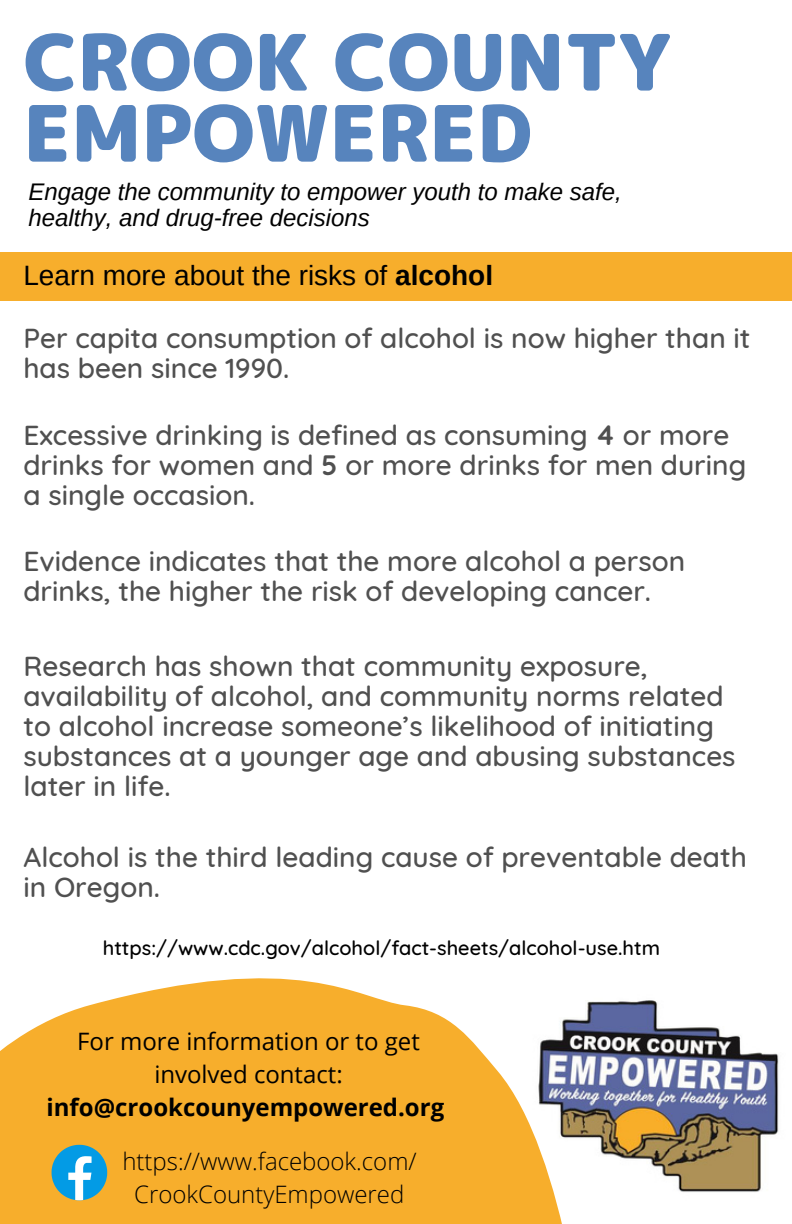
<style>
.page{position:relative;width:792px;height:1224px;background:#fff}
.page>*{position:absolute;margin:0;border:0;box-sizing:border-box;transform-origin:0 0}
.t1{font:77.6px/71px "rounded mplus 1 p black";color:#5784bd}
.t2{font:500 28px/30px "Quicksand";color:#505050}
.t3{font:28px "Arimo";color:#000}
.t4{font:italic 24px/25.6px "Arimo";color:#000}
.t5{font:300 24px/33px "Open Sans";color:#000;text-align:center}
.t6{font:24px/33px "Open Sans";color:#000;text-align:center}
.t7{font:700 24px "Open Sans";color:#000}
.t8{font:500 20px "Quicksand";color:#000}
.s1{font-weight:700}
</style>
<div class="page">
<img style="left:593px;top:1000px;width:186px;height:192px">
<svg style="left:0;top:978px;width:593px;height:246px;fill:#f7ae2c"></svg>
<svg style="left:52px;top:1145px;width:55px;height:55px;background:#5cafc4"></svg>
<div style="left:0;top:252px;width:792px;height:48px;background:#f7ae2c"></div>
<p class="t1" style="left:23px;top:26px;width:649px">CROOK COUNTY<br>EMPOWERED</p>
<p class="t4" style="left:28px;top:179px;width:595px">Engage the community to empower youth to make safe, healthy, and drug-free decisions</p>
<p class="t3" style="left:23px;top:260px;width:471px">Learn more about the risks of <span class="s1">alcohol</span></p>
<p class="t2" style="left:23px;top:322px;width:729px">Per capita consumption of alcohol is now higher than it has been since 1990.</p>
<p class="t2" style="left:23px;top:420px;width:724px">Excessive drinking is defined as consuming <span class="s1">4</span> or more drinks for women and <span class="s1">5</span> or more drinks for men during a single occasion.</p>
<p class="t2" style="left:23px;top:545px;width:663px">Evidence indicates that the more alcohol a person drinks, the higher the risk of developing cancer.</p>
<p class="t2" style="left:23px;top:650px;width:714px">Research has shown that community exposure, availability of alcohol, and community norms related to alcohol increase someone’s likelihood of initiating substances at a younger age and abusing substances later in life.</p>
<p class="t2" style="left:23px;top:842px;width:725px">Alcohol is the third leading cause of preventable death in Oregon.</p>
<p class="t8" style="left:103px;top:935px;width:559px">https://www.cdc.gov/alcohol/fact-sheets/alcohol-use.htm</p>
<p class="t6" style="left:77px;top:1024px;width:344px">For more information or to get involved contact:</p>
<p class="t7" style="left:47px;top:1090px;width:399px">info@crookcounyempowered.org</p>
<p class="t5" style="left:122px;top:1144px;width:296px">https://www.facebook.com/<br>CrookCountyEmpowered</p>
</div>
